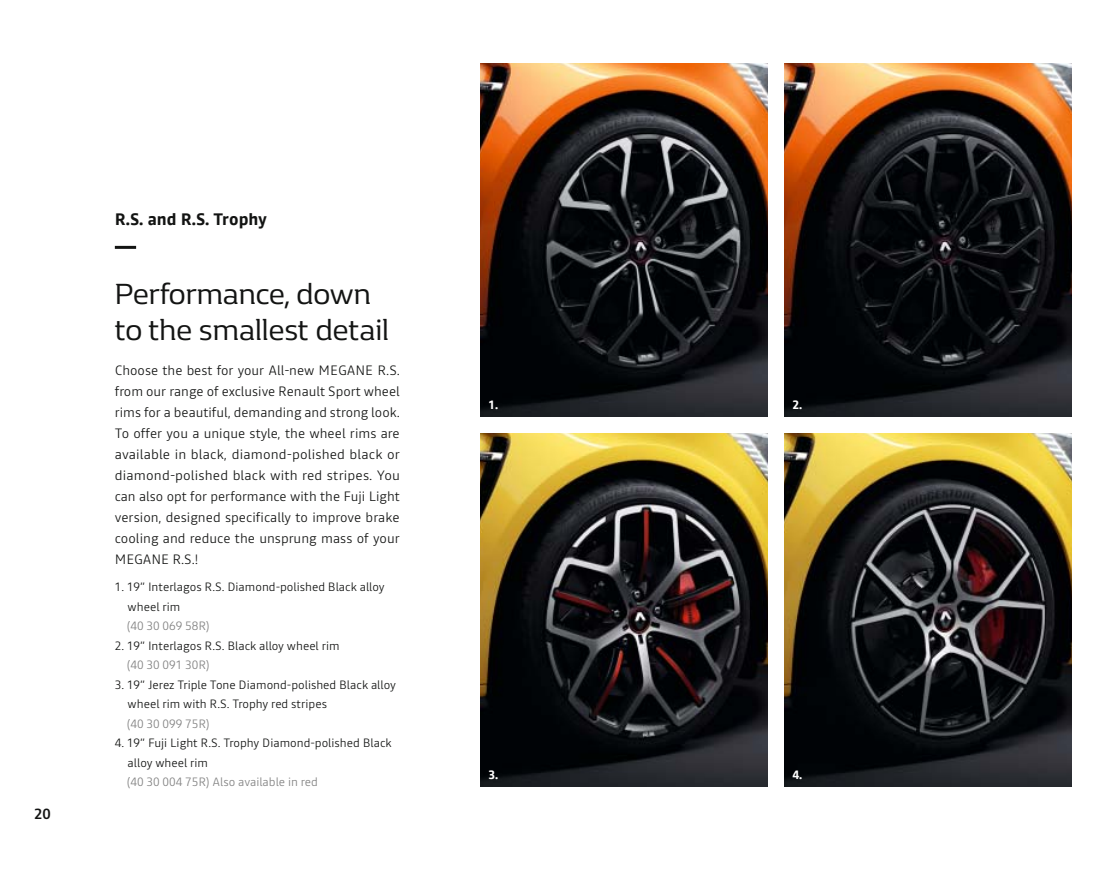
<style>
.page{position:relative;width:1106px;height:872px;background:#fff}
.page>*{position:absolute;margin:0;border:0;box-sizing:border-box;transform-origin:0 0}
.t1{font:30px/36px "Renault Life";color:#131413}
.t2{font:700 16.5px "Read";color:#131413}
.t3{font:500 15px "Read";color:#131413}
.t4{font:300 13.5px/21px "Read";letter-spacing:.005em;color:#131413;text-align:justify}
.t5{font:300 12px/19.5px "Read";color:#131413}
.t6{font:300 12px "Read";color:#818181}
.t7{font:700 12px "Read";color:#fff}
</style>
<div class="page">
<img style="left:480px;top:434px;width:287px;height:353px">
<img style="left:480px;top:64px;width:287px;height:353px">
<img style="left:784px;top:434px;width:287px;height:353px">
<img style="left:784px;top:64px;width:287px;height:353px">
<hr style="left:115px;top:246px;width:21px;height:3px;background:#131413">
<p class="t3" style="left:34px;top:806px;width:18px">20</p>
<p class="t2" style="left:115px;top:211px;width:154px">R.S. and R.S. Trophy</p>
<h1 class="t1" style="left:115px;top:279px;width:276px">Performance, down to the smallest detail</h1>
<p class="t4" style="left:115px;top:361px;width:287px">Choose the best for your All-new MEGANE R.S. from our range of exclusive Renault Sport wheel rims for a beautiful, demanding and strong look.<br>To offer you a unique style, the wheel rims are available in black, diamond-polished black or diamond-polished black with red stripes. You can also opt for performance with the Fuji Light version, designed specifically to improve brake cooling and reduce the unsprung mass of your MEGANE R.S.!</p>
<p class="t5" style="left:128px;top:578px;width:258px;text-indent:-13px">1. 19” Interlagos R.S. Diamond-polished Black alloy wheel rim</p>
<p class="t6" style="left:127px;top:620px;width:84px">(40 30 069 58R)</p>
<p class="t5" style="left:115px;top:636px;width:226px">2. 19” Interlagos R.S. Black alloy wheel rim</p>
<p class="t6" style="left:127px;top:659px;width:84px">(40 30 091 30R)</p>
<p class="t5" style="left:128px;top:675px;width:270px;text-indent:-13px">3. 19” Jerez Triple Tone Diamond-polished Black alloy wheel rim with R.S. Trophy red stripes</p>
<p class="t6" style="left:127px;top:718px;width:84px">(40 30 099 75R)</p>
<p class="t5" style="left:128px;top:734px;width:266px;text-indent:-13px">4. 19” Fuji Light R.S. Trophy Diamond-polished Black alloy wheel rim</p>
<p class="t6" style="left:127px;top:776px;width:193px">(40 30 004 75R) Also available in red</p>
<p class="t7" style="left:488px;top:399px;width:11px">1.</p>
<p class="t7" style="left:792px;top:399px;width:11px">2.</p>
<p class="t7" style="left:488px;top:769px;width:11px">3.</p>
<p class="t7" style="left:792px;top:769px;width:11px">4.</p>
</div>
